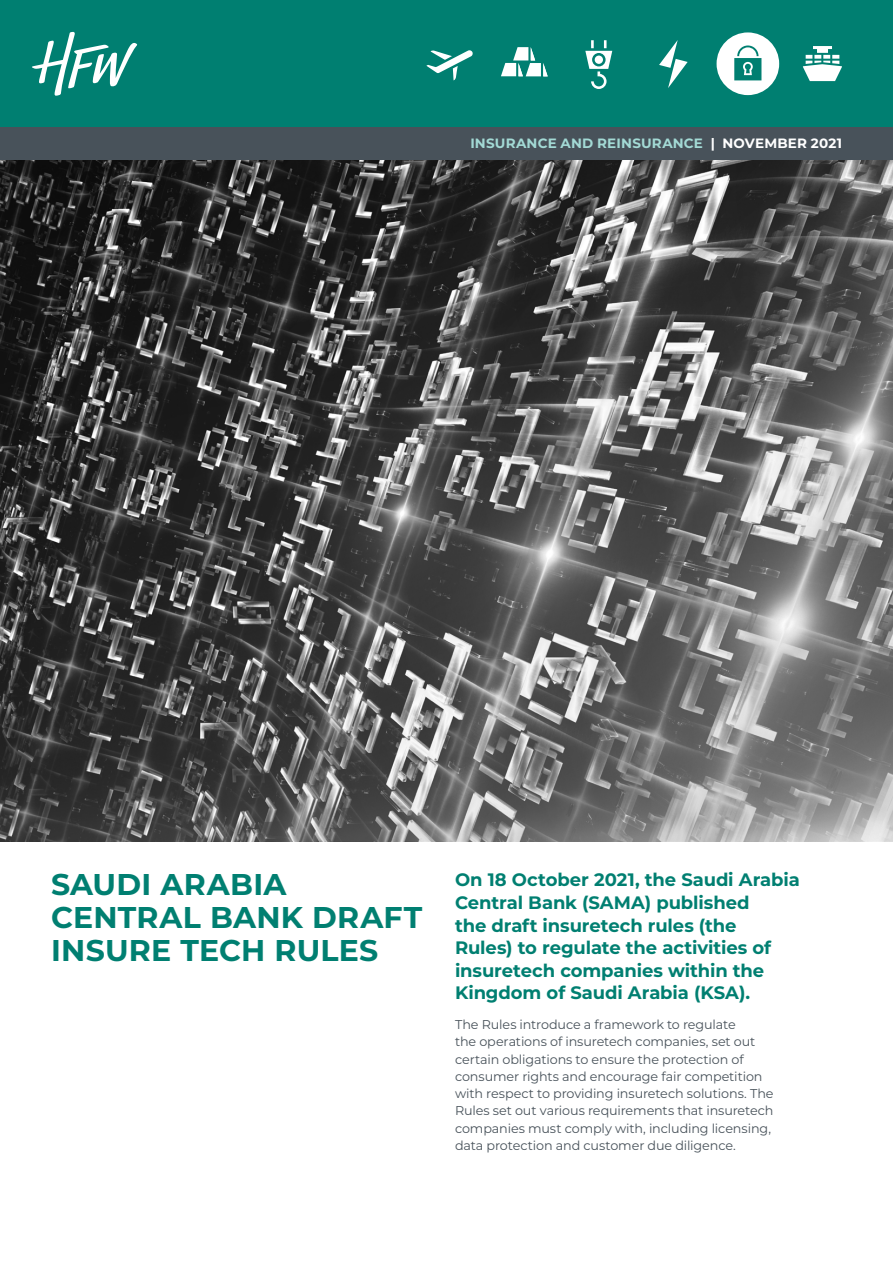
<style>
.page{position:relative;width:893px;height:1263px;background:#fff}
.page>*{position:absolute;margin:0;border:0;box-sizing:border-box;transform-origin:0 0}
.t1{font:700 30px/33px "Montserrat";letter-spacing:.01em;color:#007f71}
.t2{font:700 18px/22.5px "Montserrat";letter-spacing:-.005em;color:#007f71}
.t3{font:700 13.5px "Montserrat";letter-spacing:.015em;color:#a3dad5}
.t4{font:12.75px/17.2px "Montserrat";letter-spacing:-.01em;color:#48525a}
.s1{color:#fff}
</style>
<div class="page">
<div style="left:0;top:0;width:893px;height:128px;background:#007f71"></div>
<img style="left:0;top:160px;width:893px;height:681px">
<svg style="left:32px;top:32px;width:105px;height:64px"></svg>
<svg style="left:803px;top:46px;width:39px;height:35px"></svg>
<div style="left:717px;top:32px;width:62px;height:63px;background:#fff;border-radius:50%"></div>
<svg style="left:585px;top:40px;width:27px;height:49px"></svg>
<svg style="left:501px;top:47px;width:47px;height:29px"></svg>
<svg style="left:426px;top:50px;width:47px;height:30px"></svg>
<svg style="left:659px;top:40px;width:29px;height:48px"></svg>
<svg style="left:734px;top:45px;width:27px;height:35px"></svg>
<div style="left:0;top:128px;width:893px;height:32px;background:#48525a"></div>
<p class="t3" style="left:470px;top:134px;width:373px">INSURANCE AND REINSURANCE <span class="s1">| NOVEMBER 2021</span></p>
<h1 class="t1" style="left:51px;top:866px;width:373px">SAUDI ARABIA<br>CENTRAL BANK DRAFT<br>INSURE TECH RULES</h1>
<h2 class="t2" style="left:455px;top:868px;width:346px">On 18 October 2021, the Saudi Arabia Central Bank (SAMA) published<br>the draft insuretech rules (the<br>Rules) to regulate the activities of insuretech companies within the Kingdom of Saudi Arabia (KSA).</h2>
<p class="t4" style="left:455px;top:1015px;width:320px">The Rules introduce a framework to regulate<br>the operations of insuretech companies, set out certain obligations to ensure the protection of consumer rights and encourage fair competition with respect to providing insuretech solutions. The Rules set out various requirements that insuretech companies must comply with, including licensing, data protection and customer due diligence.</p>
</div>
